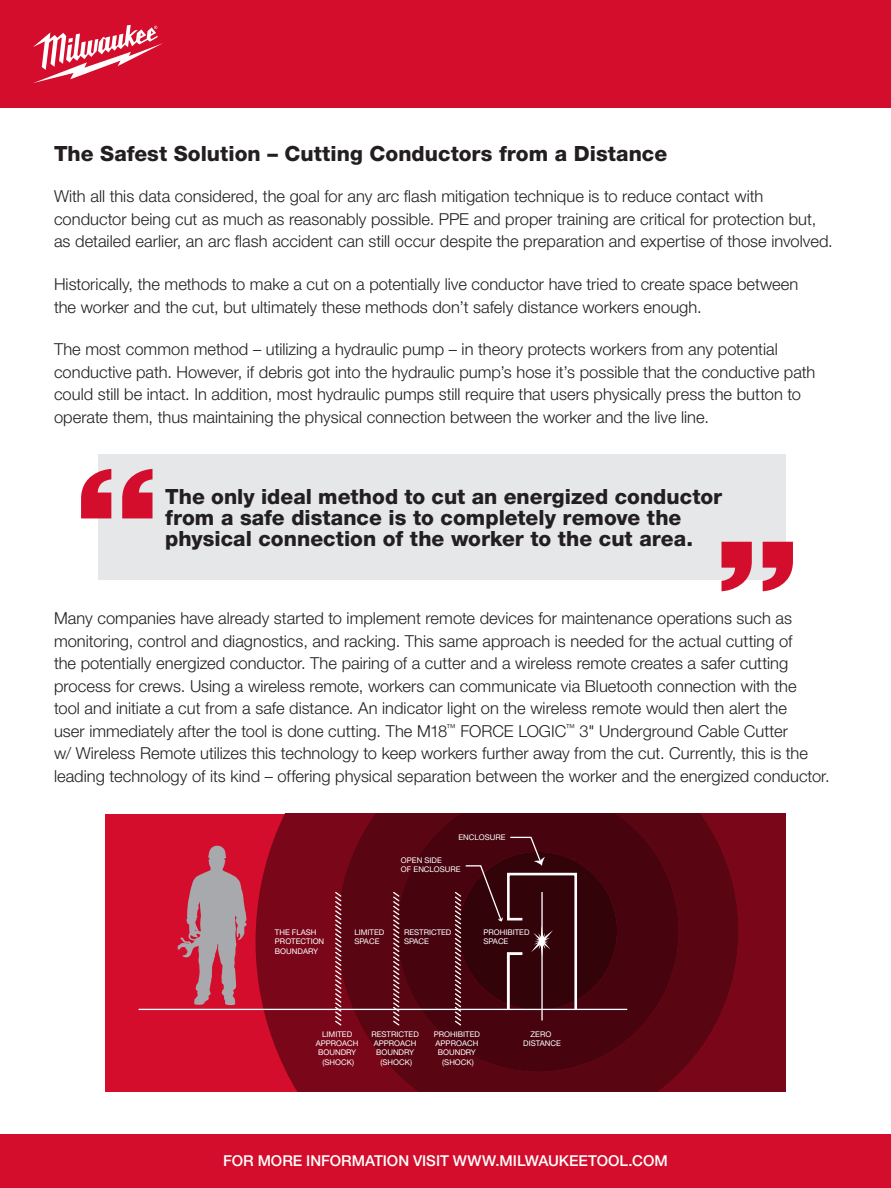
<style>
.page{position:relative;width:891px;height:1188px;background:#fff}
.page>*{position:absolute;margin:0;border:0;box-sizing:border-box;transform-origin:0 0}
.Body_Copy{font:900 expanded 115.65px "Helvetica Neue LT Std";color:#d30d2b}
.subhead{font:800 21px/21px "Helvetica Neue LT Std";color:#231f20}
.Body_Copy-2{font:300 16.5px/22.5px "Helvetica Neue LT Std";color:#231f20}
.t1{font:500 15px "Helvetica Neue LT Std";color:#fff}
.t2{font:7.8px/9.4px "Helvetica Neue LT Std";color:#fff}
</style>
<div class="page">
<div style="left:0;top:1134px;width:891px;height:54px;background:#d30d2b"></div>
<div style="left:98px;top:455px;width:688px;height:125px;background:#e6e7e9"></div>
<div style="left:0;top:0;width:891px;height:108px;background:#d30d2b"></div>
<svg style="left:33px;top:25px;width:130px;height:58px"></svg>
<div style="left:105px;top:814px;width:681px;height:277px;background:#d30d2b"></div>
<svg style="left:256px;top:814px;width:530px;height:277px;background:#80071a"></svg>
<svg style="left:337px;top:814px;width:401px;height:277px;background:#620514"></svg>
<svg style="left:397px;top:814px;width:282px;height:258px;background:#4c0410"></svg>
<div style="left:459px;top:852px;width:158px;height:158px;background:#33030a;border-radius:50%"></div>
<hr style="left:139px;top:1009px;width:488px;height:1px;background:#fff">
<svg style="left:177px;top:846px;width:70px;height:159px"></svg>
<svg style="left:392px;top:891px;width:9px;height:136px"></svg>
<svg style="left:334px;top:891px;width:9px;height:136px"></svg>
<svg style="left:454px;top:836px;width:124px;height:191px"></svg>
<p class="subhead" style="left:54px;top:143px;width:615px">The Safest Solution – Cutting Conductors from a Distance</p>
<p class="Body_Copy-2" style="left:54px;top:185px;width:780px">With all this data considered, the goal for any arc flash mitigation technique is to reduce contact with conductor being cut as much as reasonably possible. PPE and proper training are critical for protection but, as detailed earlier, an arc flash accident can still occur despite the preparation and expertise of those involved.</p>
<p class="Body_Copy-2" style="left:54px;top:273px;width:746px">Historically, the methods to make a cut on a potentially live conductor have tried to create space between the worker and the cut, but ultimately these methods don’t safely distance workers enough.</p>
<p class="Body_Copy-2" style="left:54px;top:338px;width:763px">The most common method – utilizing a hydraulic pump – in theory protects workers from any potential conductive path. However, if debris got into the hydraulic pump’s hose it’s possible that the conductive path could still be intact. In addition, most hydraulic pumps still require that users physically press the button to operate them, thus maintaining the physical connection between the worker and the live line.</p>
<p class="Body_Copy" style="left:75px;top:435px;width:85px">“</p>
<p class="subhead" style="left:165px;top:486px;width:558px">The only ideal method to cut an energized conductor from a safe distance is to completely remove the physical connection of the worker to the cut area.</p>
<p class="Body_Copy" style="left:716px;top:507px;width:85px">”</p>
<p class="Body_Copy-2" style="left:54px;top:607px;width:777px">Many companies have already started to implement remote devices for maintenance operations such as monitoring, control and diagnostics, and racking. This same approach is needed for the actual cutting of<br>the potentially energized conductor. The pairing of a cutter and a wireless remote creates a safer cutting process for crews. Using a wireless remote, workers can communicate via Bluetooth connection with the<br>tool and initiate a cut from a safe distance. An indicator light on the wireless remote would then alert the<br>user immediately after the tool is done cutting. The M18<sup>™</sup> FORCE LOGIC<sup>™</sup> 3" Underground Cable Cutter<br>w/ Wireless Remote utilizes this technology to keep workers further away from the cut. Currently, this is the leading technology of its kind – offering physical separation between the worker and the energized conductor.</p>
<p class="t2" style="left:458px;top:833px;width:49px">ENCLOSURE</p>
<p class="t2" style="left:401px;top:855px;width:61px">OPEN SIDE<br>OF ENCLOSURE</p>
<p class="t2" style="left:275px;top:927px;width:51px">THE FLASH<br>PROTECTION<br>BOUNDARY</p>
<p class="t2" style="left:354px;top:927px;width:31px">LIMITED<br>SPACE</p>
<p class="t2" style="left:404px;top:927px;width:49px">RESTRICTED<br>SPACE</p>
<p class="t2" style="left:483px;top:927px;width:48px">PROHIBITED<br>SPACE</p>
<p class="t2" style="left:316px;top:1029px;width:44px;text-align:center">LIMITED<br>APPROACH<br>BOUNDRY (SHOCK)</p>
<p class="t2" style="left:371px;top:1029px;width:49px;text-align:center">RESTRICTED<br>APPROACH<br>BOUNDRY (SHOCK)</p>
<p class="t2" style="left:434px;top:1029px;width:48px;text-align:center">PROHIBITED<br>APPROACH<br>BOUNDRY (SHOCK)</p>
<p class="t2" style="left:523px;top:1029px;width:39px;text-align:center">ZERO<br>DISTANCE</p>
<p class="t1" style="left:223px;top:1152px;width:446px">FOR MORE INFORMATION VISIT WWW.MILWAUKEETOOL.COM</p>
</div>
